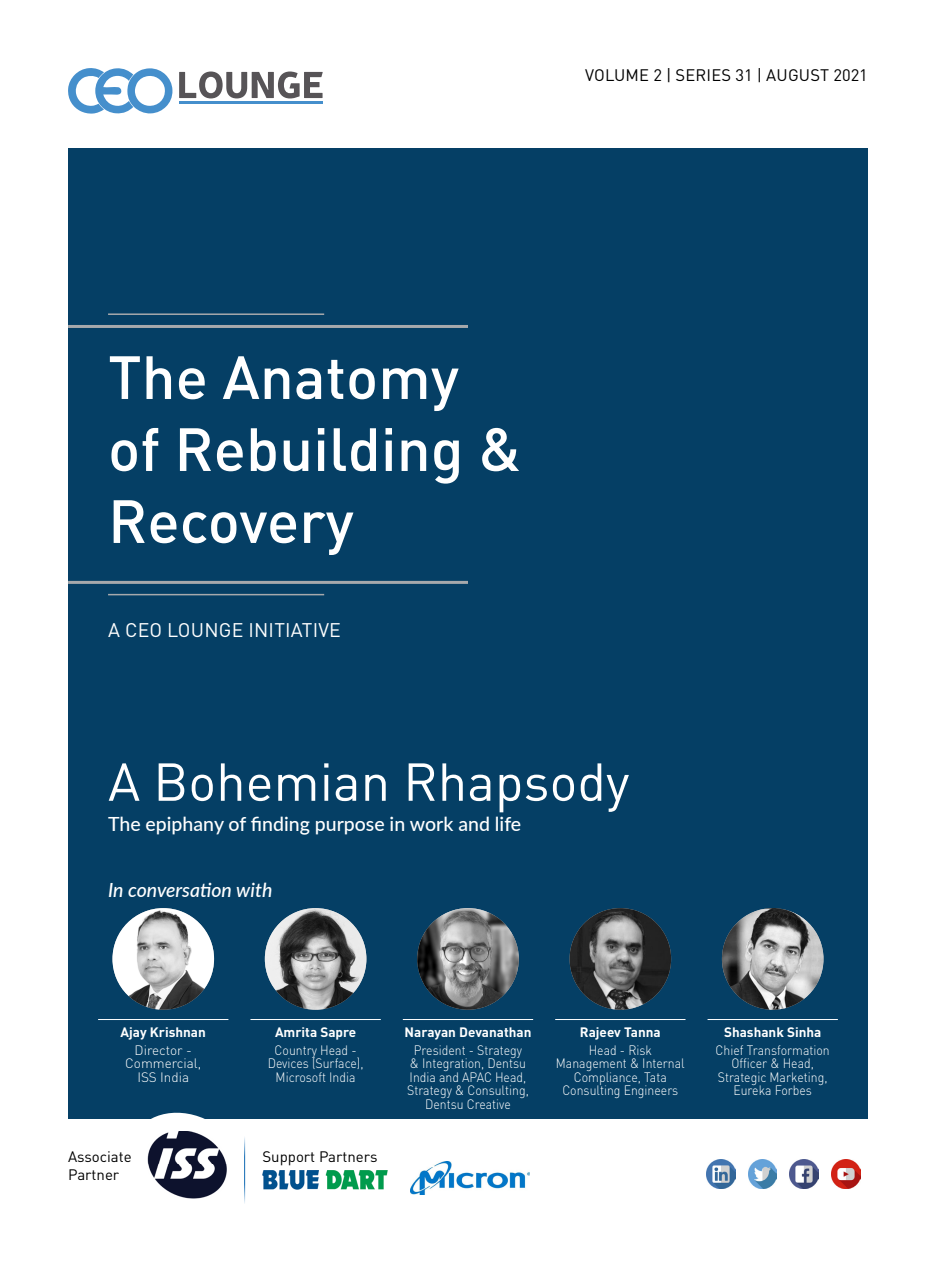
<style>
.page{position:relative;width:936px;height:1268px;background:#fff}
.page>*{position:absolute;margin:0;border:0;box-sizing:border-box;transform-origin:0 0}
.t1{font:500 60px/72px "DIN Pro";color:#fff}
.t2{font:52.5px "DIN Pro";color:#fff}
.t3{font:500 19.5px "Lato";color:#fff}
.t4{font:19.5px "DIN Pro";letter-spacing:.01em;color:#fff}
.t5{font:italic 500 19.5px "Lato";color:#fff}
.t6{font:16.5px "DIN Pro";letter-spacing:.01em;color:#000}
.t7{font:15px/18px "DIN Pro";color:#000}
.t8{font:300 13.5px/13.5px "DIN Pro";color:#fff;text-align:center;scale:.91 1}
.t9{font:700 13.5px "DIN Pro";color:#fff}
.t10{font:300 13.5px/13.5px "DIN Pro";color:#fff;text-align:center}
</style>
<div class="page">
<div style="left:68px;top:148px;width:799px;height:971px;background:#053f65"></div>
<svg style="left:68px;top:68px;width:105px;height:46px"></svg>
<hr style="left:179px;top:102px;width:143px;height:2px;background:#458fcc">
<svg style="left:179px;top:71px;width:144px;height:27px"></svg>
<img style="left:789px;top:1159px;width:29px;height:28px">
<img style="left:706px;top:1159px;width:29px;height:29px">
<img style="left:748px;top:1159px;width:28px;height:29px">
<img style="left:831px;top:1159px;width:29px;height:29px">
<hr style="left:68px;top:325px;width:400px;height:3px;background:#a7a9ac">
<hr style="left:68px;top:580px;width:400px;height:3px;background:#a7a9ac">
<hr style="left:108px;top:313px;width:216px;height:2px;background:#a7a9ac">
<hr style="left:108px;top:593px;width:216px;height:2px;background:#a7a9ac">
<svg style="left:151px;top:1112px;width:95px;height:92px"></svg>
<img style="left:147px;top:1130px;width:80px;height:68px">
<hr style="left:244px;top:1135px;width:1px;height:68px;background:#0f69b3">
<img style="left:262px;top:1170px;width:126px;height:19px">
<img style="left:265px;top:907px;width:101px;height:102px;border-radius:51px">
<hr style="left:250px;top:1019px;width:131px;height:1px;background:#fff">
<img style="left:112px;top:907px;width:102px;height:102px;border-radius:51px">
<hr style="left:98px;top:1019px;width:130px;height:1px;background:#fff">
<img style="left:417px;top:907px;width:101px;height:102px;border-radius:51px">
<hr style="left:403px;top:1019px;width:130px;height:1px;background:#fff">
<hr style="left:707px;top:1019px;width:130px;height:1px;background:#fff">
<img style="left:721px;top:907px;width:102px;height:102px;border-radius:51px">
<img style="left:569px;top:907px;width:102px;height:102px;border-radius:51px">
<hr style="left:555px;top:1019px;width:130px;height:1px;background:#fff">
<img style="left:410px;top:1161px;width:120px;height:32px">
<p class="t6" style="left:585px;top:64px;width:284px">VOLUME 2 | SERIES 31 | AUGUST 2021</p>
<h1 class="t1" style="left:108px;top:339px;width:415px">The Anatomy of Rebuilding &amp;<br>Recovery</h1>
<h3 class="t4" style="left:108px;top:616px;width:234px">A CEO LOUNGE INITIATIVE</h3>
<h2 class="t2" style="left:108px;top:746px;width:523px">A Bohemian Rhapsody</h2>
<h3 class="t3" style="left:108px;top:809px;width:414px">The epiphany of finding purpose in work and life</h3>
<h3 class="t5" style="left:108px;top:875px;width:166px">In conversation with</h3>
<p class="t9" style="left:121px;top:1022px;width:87px">Ajay Krishnan</p>
<p class="t10" style="left:125px;top:1042px;width:78px">Director -<br>Commercial,<br>ISS India</p>
<p class="t9" style="left:275px;top:1022px;width:83px">Amrita Sapre</p>
<p class="t8" style="left:268px;top:1042px;width:107px">Country Head -<br>Devices (Surface),<br>Microsoft India</p>
<p class="t7" style="left:68px;top:1146px;width:65px">Associate<br>Partner</p>
<p class="t7" style="left:262px;top:1146px;width:117px">Support Partners</p>
<p class="t9" style="left:404px;top:1022px;width:128px">Narayan Devanathan</p>
<p class="t8" style="left:407px;top:1042px;width:135px">President - Strategy<br>&amp; Integration, Dentsu<br>India and APAC Head,<br>Strategy &amp; Consulting,<br>Dentsu Creative</p>
<p class="t9" style="left:580px;top:1022px;width:82px">Rajeev Tanna</p>
<p class="t8" style="left:556px;top:1042px;width:143px">Head - Risk<br>Management &amp; Internal<br>Compliance, Tata<br>Consulting Engineers</p>
<p class="t9" style="left:724px;top:1022px;width:99px">Shashank Sinha</p>
<p class="t8" style="left:715px;top:1042px;width:127px">Chief Transformation<br>Officer &amp; Head,<br>Strategic Marketing,<br>Eureka Forbes</p>
</div>
